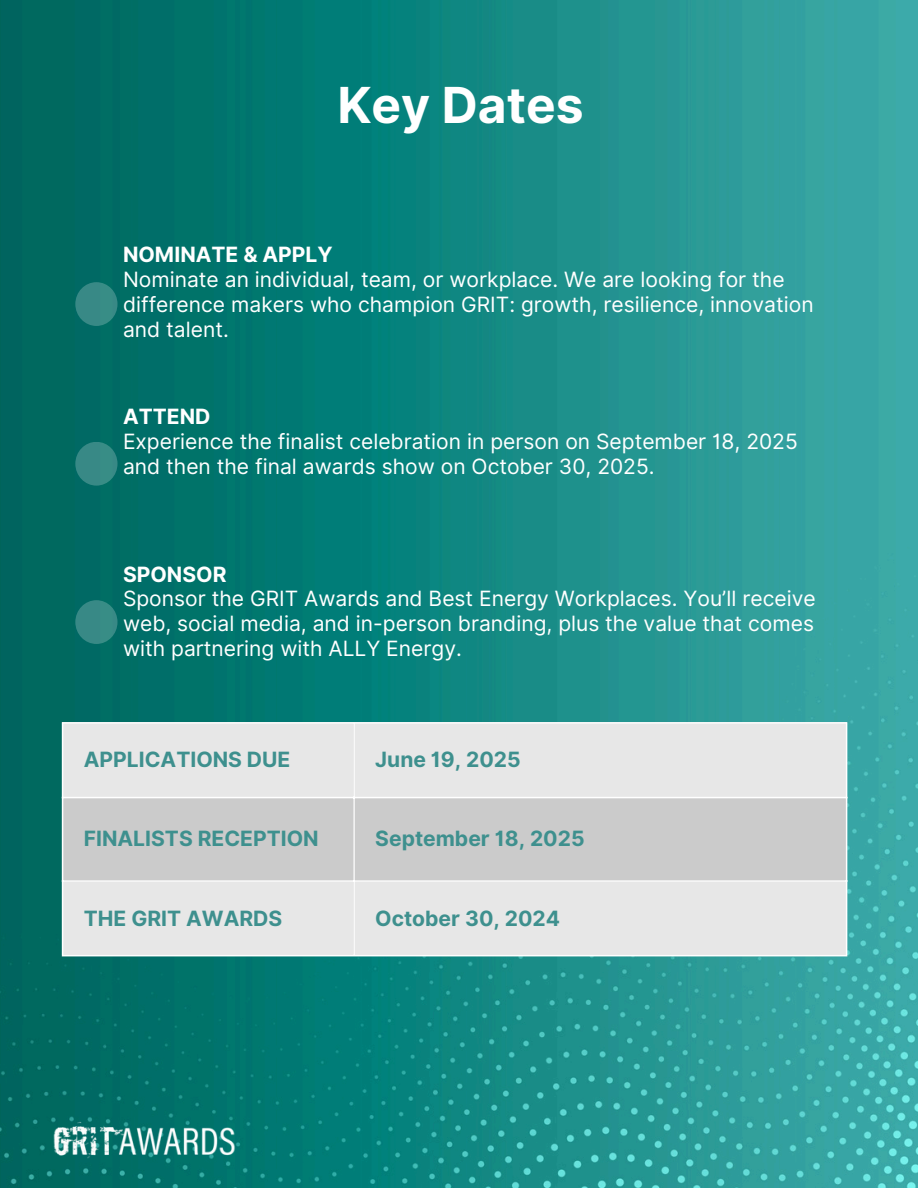
<style>
.page{position:relative;width:918px;height:1188px;background:#fff}
.page>*{position:absolute;margin:0;border:0;box-sizing:border-box;transform-origin:0 0}
.t1{font:700 49.65px "Inter";color:#fff}
.t2{font:21px/24.8px "Inter";color:#fff}
.t3{font:700 21px "Inter";color:#3e908e}
.t4{font:700 21px "Inter";color:#fff}
</style>
<div class="page">
<img style="left:0;top:0;width:918px;height:1188px">
<div style="left:63px;top:724px;width:783px;height:231px;background:#e7e7e7"></div>
<div style="left:63px;top:798px;width:783px;height:82px;background:#cbcbcb"></div>
<hr style="left:62px;top:724px;width:1px;height:231px;background:#fff">
<hr style="left:353px;top:724px;width:2px;height:231px;background:#fff">
<hr style="left:846px;top:724px;width:1px;height:231px;background:#fff">
<hr style="left:62px;top:722px;width:785px;height:2px;background:#fff">
<hr style="left:62px;top:797px;width:785px;height:1px;background:#fff">
<hr style="left:62px;top:880px;width:785px;height:2px;background:#fff">
<hr style="left:62px;top:955px;width:785px;height:1px;background:#fff">
<svg style="left:75px;top:282px;width:43px;height:44px;background:#2a827d"></svg>
<img style="left:44px;top:1118px;width:201px;height:45px">
<svg style="left:75px;top:442px;width:43px;height:44px;background:#2a827d"></svg>
<svg style="left:75px;top:600px;width:43px;height:44px;background:#2a827d"></svg>
<p class="t1" style="left:337px;top:75px;width:248px">Key Dates</p>
<p class="t4" style="left:123px;top:242px;width:211px">NOMINATE &amp; APPLY</p>
<p class="t2" style="left:123px;top:267px;width:692px">Nominate an individual, team, or workplace. We are looking for the difference makers who champion GRIT: growth, resilience, innovation and talent.</p>
<p class="t4" style="left:123px;top:404px;width:89px">ATTEND</p>
<p class="t2" style="left:123px;top:429px;width:676px">Experience the finalist celebration in person on September 18, 2025 and then the final awards show on October 30, 2025.</p>
<p class="t4" style="left:123px;top:562px;width:105px">SPONSOR</p>
<p class="t2" style="left:123px;top:586px;width:694px;text-align:justify">Sponsor the GRIT Awards and Best Energy Workplaces. You’ll receive web, social media, and in-person branding, plus the value that comes with partnering with ALLY Energy.</p>
<h1 class="t3" style="left:84px;top:747px;width:208px">APPLICATIONS DUE</h1>
<p class="t3" style="left:375px;top:747px;width:147px">June 19, 2025</p>
<p class="t3" style="left:84px;top:825px;width:236px">FINALISTS RECEPTION</p>
<p class="t3" style="left:375px;top:825px;width:211px">September 18, 2025</p>
<p class="t3" style="left:84px;top:905px;width:200px">THE GRIT AWARDS</p>
<p class="t3" style="left:375px;top:905px;width:186px">October 30, 2024</p>
</div>
